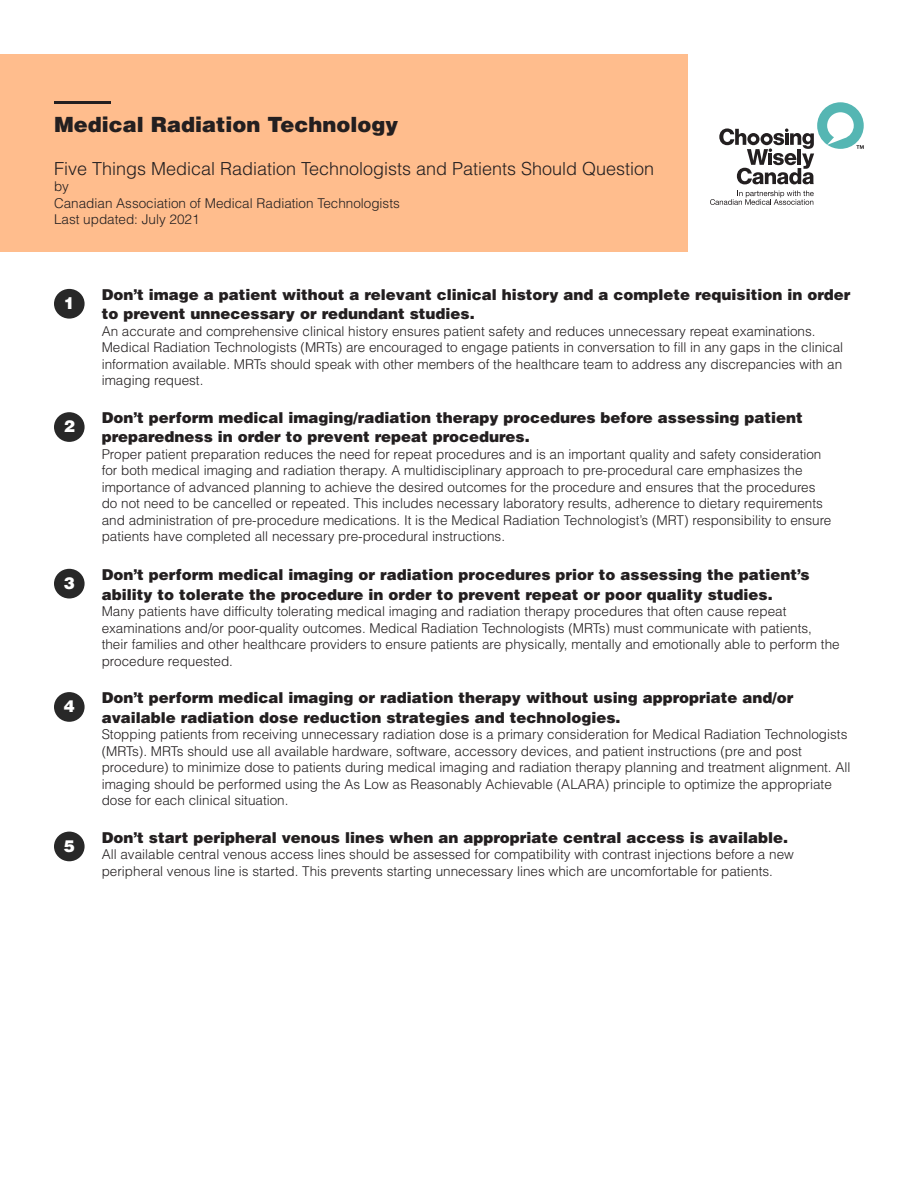
<style>
.page{position:relative;width:918px;height:1188px;background:#fff}
.page>*{position:absolute;margin:0;border:0;box-sizing:border-box;transform-origin:0 0}
.t1{font:900 21px "Helvetica LT Std";color:#231f20}
.t2{font:300 18px "Helvetica LT Std";color:#231f20}
.t3{font:900 16.5px "Helvetica LT Std";color:#fff}
.t4{font:900 15px/19.5px "Helvetica LT Std";color:#231f20}
.t5{font:300 13.5px/16.5px "Helvetica LT Std";color:#231f20}
</style>
<div class="page">
<div style="left:54px;top:832px;width:31px;height:29px;background:#282828;border-radius:50%"></div>
<div style="left:54px;top:692px;width:31px;height:30px;background:#282828;border-radius:50%"></div>
<div style="left:54px;top:569px;width:31px;height:29px;background:#282828;border-radius:50%"></div>
<div style="left:54px;top:412px;width:31px;height:30px;background:#282828;border-radius:50%"></div>
<svg style="left:719px;top:102px;width:145px;height:82px"></svg>
<svg style="left:710px;top:191px;width:104px;height:14px"></svg>
<div style="left:54px;top:289px;width:31px;height:30px;background:#282828;border-radius:50%"></div>
<div style="left:0;top:54px;width:688px;height:198px;background:#ffbd8d"></div>
<hr style="left:54px;top:101px;width:57px;height:3px;background:#231f20">
<p class="t1" style="left:54px;top:111px;width:346px">Medical Radiation Technology</p>
<p class="t2" style="left:54px;top:157px;width:602px">Five Things Medical Radiation Technologists and Patients Should Question</p>
<p class="t5" style="left:54px;top:178px;width:16px">by</p>
<p class="t5" style="left:54px;top:195px;width:347px">Canadian Association of Medical Radiation Technologists</p>
<p class="t5" style="left:54px;top:211px;width:147px">Last updated: July 2021</p>
<p class="t3" style="left:64px;top:292px;width:13px">1</p>
<p class="t3" style="left:64px;top:416px;width:13px">2</p>
<p class="t3" style="left:64px;top:572px;width:13px">3</p>
<p class="t3" style="left:64px;top:696px;width:13px">4</p>
<p class="t3" style="left:64px;top:835px;width:13px">5</p>
<p class="t4" style="left:102px;top:284px;width:750px">Don’t image a patient without a relevant clinical history and a complete requisition in order to prevent unnecessary or redundant studies.</p>
<p class="t5" style="left:102px;top:323px;width:743px">An accurate and comprehensive clinical history ensures patient safety and reduces unnecessary repeat examinations.<br>Medical Radiation Technologists (MRTs) are encouraged to engage patients in conversation to fill in any gaps in the clinical information available. MRTs should speak with other members of the healthcare team to address any discrepancies with an imaging request.</p>
<p class="t4" style="left:102px;top:407px;width:703px">Don’t perform medical imaging/radiation therapy procedures before assessing patient preparedness in order to prevent repeat procedures.</p>
<p class="t5" style="left:102px;top:446px;width:731px">Proper patient preparation reduces the need for repeat procedures and is an important quality and safety consideration for both medical imaging and radiation therapy. A multidisciplinary approach to pre-procedural care emphasizes the importance of advanced planning to achieve the desired outcomes for the procedure and ensures that the procedures do not need to be cancelled or repeated. This includes necessary laboratory results, adherence to dietary requirements and administration of pre-procedure medications. It is the Medical Radiation Technologist’s (MRT) responsibility to ensure patients have completed all necessary pre-procedural instructions.</p>
<p class="t4" style="left:102px;top:565px;width:709px">Don’t perform medical imaging or radiation procedures prior to assessing the patient’s ability to tolerate the procedure in order to prevent repeat or poor quality studies.</p>
<p class="t5" style="left:102px;top:603px;width:740px">Many patients have difficulty tolerating medical imaging and radiation therapy procedures that often cause repeat examinations and/or poor-quality outcomes. Medical Radiation Technologists (MRTs) must communicate with patients, their families and other healthcare providers to ensure patients are physically, mentally and emotionally able to perform the procedure requested.</p>
<p class="t4" style="left:102px;top:688px;width:693px">Don’t perform medical imaging or radiation therapy without using appropriate and/or available radiation dose reduction strategies and technologies.</p>
<p class="t5" style="left:102px;top:726px;width:750px">Stopping patients from receiving unnecessary radiation dose is a primary consideration for Medical Radiation Technologists (MRTs). MRTs should use all available hardware, software, accessory devices, and patient instructions (pre and post procedure) to minimize dose to patients during medical imaging and radiation therapy planning and treatment alignment. All imaging should be performed using the As Low as Reasonably Achievable (ALARA) principle to optimize the appropriate dose for each clinical situation.</p>
<p class="t4" style="left:102px;top:827px;width:688px">Don’t start peripheral venous lines when an appropriate central access is available.</p>
<p class="t5" style="left:102px;top:846px;width:694px">All available central venous access lines should be assessed for compatibility with contrast injections before a new peripheral venous line is started. This prevents starting unnecessary lines which are uncomfortable for patients.</p>
</div>
